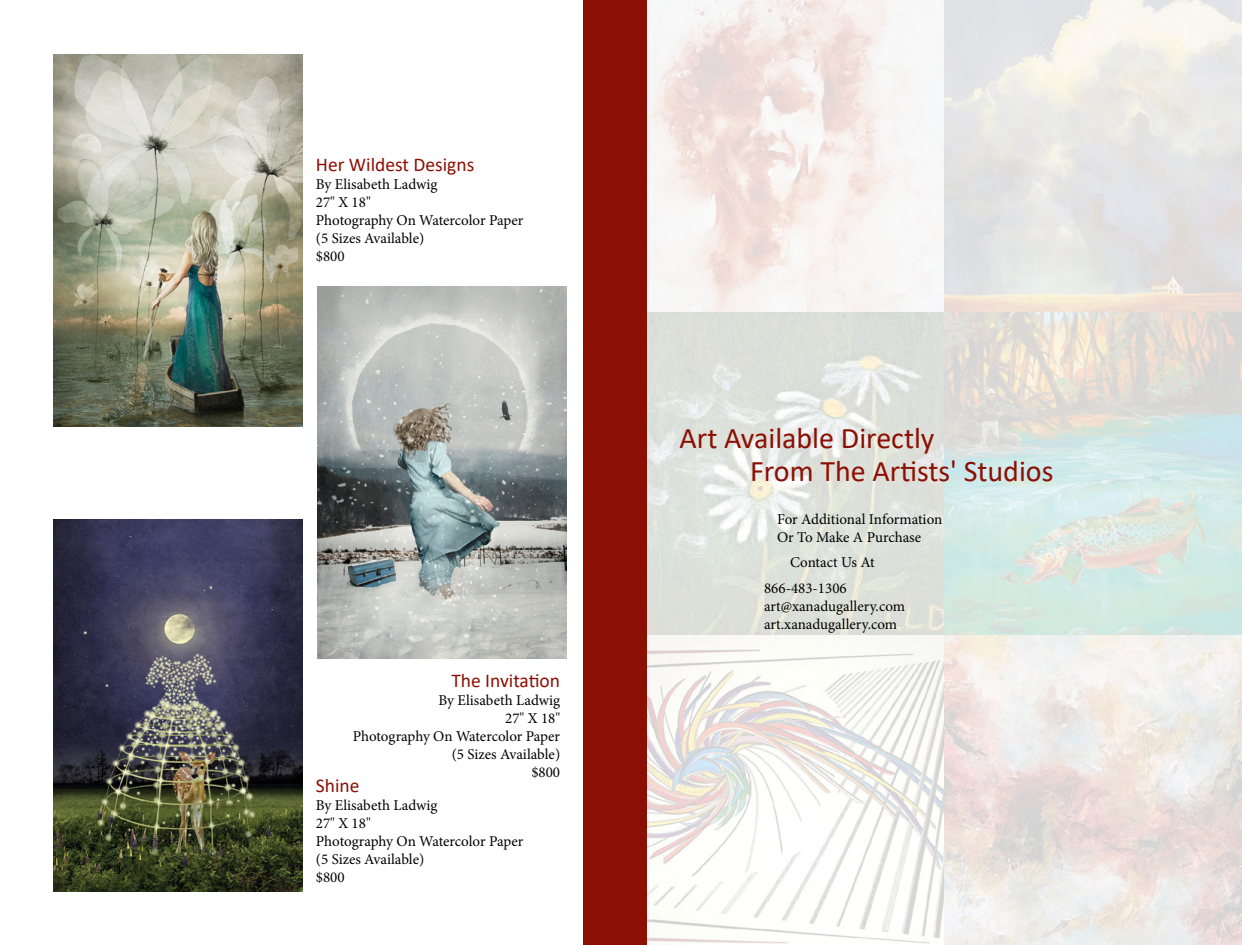
<style>
.page{position:relative;width:1242px;height:945px;background:#fff}
.page>*{position:absolute;margin:0;border:0;box-sizing:border-box;transform-origin:0 0}
.t1{font:30px "Calibri";color:#8b0f04}
.t2{font:19.5px "Calibri";color:#8b0f04}
.t3{font:15px/18px "Minion Pro";color:#000}
</style>
<div class="page">
<div style="left:583px;top:0;width:76px;height:945px;background:#8b0f04"></div>
<img style="left:54px;top:54px;width:248px;height:373px">
<img style="left:318px;top:286px;width:248px;height:373px">
<img style="left:54px;top:519px;width:248px;height:373px">
<img style="left:647px;top:0;width:594px;height:945px">
<h2 class="t2" style="left:316px;top:151px;width:160px">Her Wildest Designs</h2>
<p class="t3" style="left:316px;top:175px;width:209px">By Elisabeth Ladwig<br>27" X 18"<br>Photography On Watercolor Paper (5 Sizes Available)<br>$800</p>
<h2 class="t2" style="left:451px;top:667px;width:110px">The Invitation</h2>
<p class="t3" style="left:353px;top:691px;width:209px;text-align:right">By Elisabeth Ladwig<br>27" X 18"<br>Photography On Watercolor Paper (5 Sizes Available)<br>$800</p>
<h2 class="t2" style="left:316px;top:772px;width:45px">Shine</h2>
<p class="t3" style="left:316px;top:797px;width:209px">By Elisabeth Ladwig<br>27" X 18"<br>Photography On Watercolor Paper (5 Sizes Available)<br>$800</p>
<h1 class="t1" style="left:680px;top:417px;width:256px">Art Available Directly</h1>
<h1 class="t1" style="left:750px;top:450px;width:305px">From The Artists' Studios</h1>
<p class="t3" style="left:777px;top:510px;width:167px">For Additional Information<br>Or To Make A Purchase</p>
<p class="t3" style="left:764px;top:550px;width:112px;line-height:26px;text-indent:26px">Contact Us At<br>866-483-1306</p>
<p class="t3" style="left:764px;top:597px;width:143px">art@xanadugallery.com art.xanadugallery.com</p>
</div>
